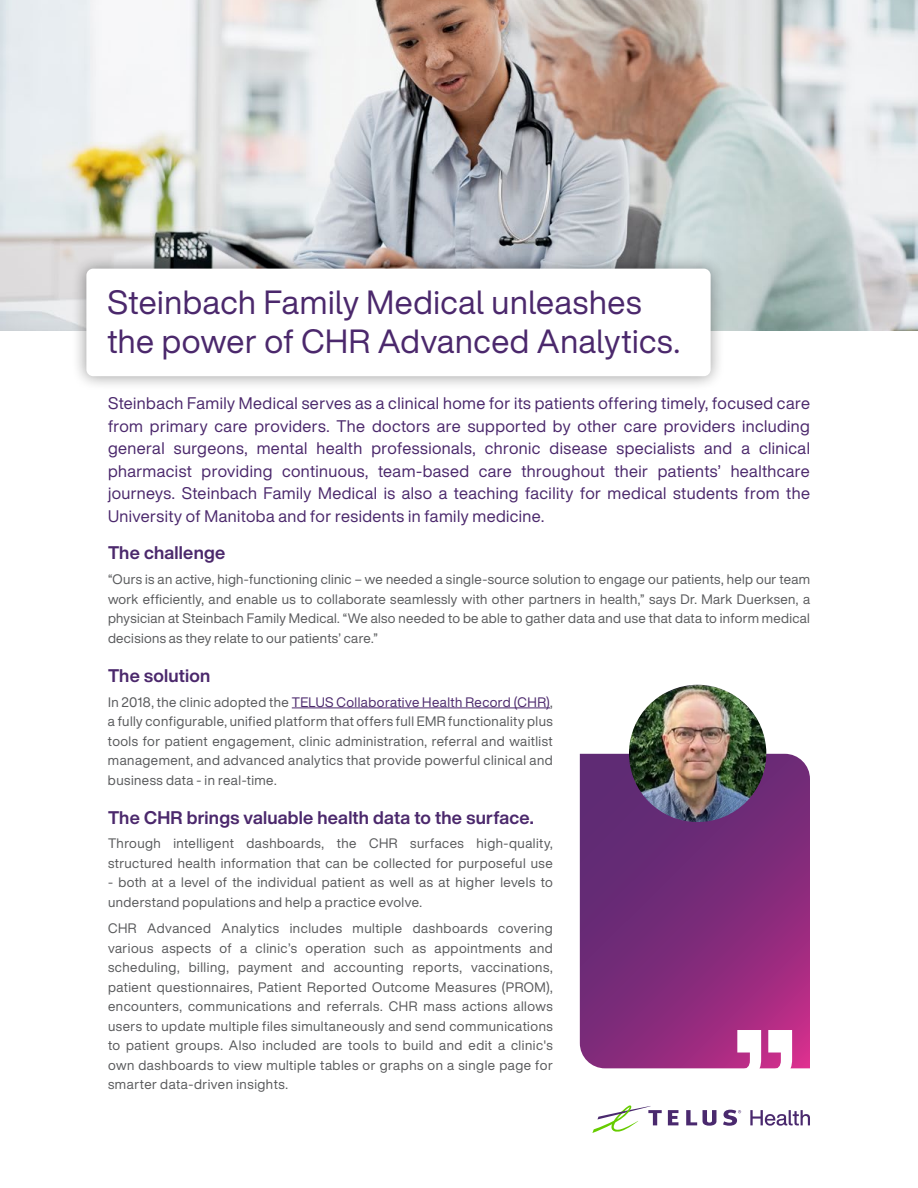
<style>
.page{position:relative;width:918px;height:1188px;background:#fff}
.page>*{position:absolute;margin:0;border:0;box-sizing:border-box;transform-origin:0 0}
.t1{font:33px/39.6px "H Nfor TELUS Display";letter-spacing:.015em;color:#4b286c}
.t2{font:18px "H Nfor TELUS Display Bd";letter-spacing:.01em;color:#4b286c}
.t3{font:16.5px/22.5px "H Nfor TELUS Display";letter-spacing:.025em;color:#4b286c;text-align:justify}
.t4{font:13.5px/19.5px "H Nfor TELUS Display";letter-spacing:.03em;color:#58595b;text-align:justify}
.s1{color:#4b286c}
</style>
<div class="page">
<img style="left:0;top:0;width:918px;height:330px">
<div style="left:72px;top:254px;width:654px;height:137px;background:#000;opacity:.4"></div>
<div style="left:86px;top:269px;width:625px;height:107px;background:#fff;border-radius:7px"></div>
<hr style="left:292px;top:708px;width:258px;height:1px;background:#4b286c">
<svg style="left:668px;top:1110px;width:10px;height:15px"></svg>
<svg style="left:686px;top:1110px;width:11px;height:15px"></svg>
<svg style="left:703px;top:1110px;width:13px;height:16px"></svg>
<svg style="left:592px;top:1105px;width:70px;height:28px"></svg>
<svg style="left:723px;top:1110px;width:18px;height:16px"></svg>
<svg style="left:750px;top:1110px;width:60px;height:16px"></svg>
<svg style="left:580px;top:754px;width:230px;height:314px;background:#7f2b7a"></svg>
<img style="left:629px;top:685px;width:137px;height:137px;border-radius:69px">
<svg style="left:737px;top:1030px;width:55px;height:39px"></svg>
<h1 class="t1" style="left:107px;top:282px;width:575px">Steinbach Family Medical unleashes the power of CHR Advanced Analytics.</h1>
<p class="t3" style="left:108px;top:392px;width:704px">Steinbach Family Medical serves as a clinical home for its patients offering timely, focused care from primary care providers. The doctors are supported by other care providers including general surgeons, mental health professionals, chronic disease specialists and a clinical pharmacist providing continuous, team-based care throughout their patients’ healthcare journeys. Steinbach Family Medical is also a teaching facility for medical students from the University of Manitoba and for residents in family medicine.</p>
<h2 class="t2" style="left:108px;top:541px;width:119px">The challenge</h2>
<p class="t4" style="left:108px;top:570px;width:704px">“Ours is an active, high-functioning clinic – we needed a single-source solution to engage our patients, help our team work efficiently, and enable us to collaborate seamlessly with other partners in health,” says Dr. Mark Duerksen, a physician at Steinbach Family Medical. “We also needed to be able to gather data and use that data to inform medical decisions as they relate to our patients’ care.”</p>
<h2 class="t2" style="left:108px;top:663px;width:104px">The solution</h2>
<p class="t4" style="left:108px;top:692px;width:446px">In 2018, the clinic adopted the <span class="s1">TELUS Collaborative Health Record (CHR)</span>, a fully configurable, unified platform that offers full EMR functionality plus tools for patient engagement, clinic administration, referral and waitlist management, and advanced analytics that provide powerful clinical and business data - in real-time.</p>
<h2 class="t2" style="left:108px;top:805px;width:427px">The CHR brings valuable health data to the surface.</h2>
<p class="t4" style="left:108px;top:834px;width:446px">Through intelligent dashboards, the CHR surfaces high-quality, structured health information that can be collected for purposeful use</p>
<p class="t4" style="left:108px;top:873px;width:446px">- both at a level of the individual patient as well as at higher levels to understand populations and help a practice evolve.</p>
<p class="t4" style="left:108px;top:919px;width:446px">CHR Advanced Analytics includes multiple dashboards covering various aspects of a clinic’s operation such as appointments and scheduling, billing, payment and accounting reports, vaccinations, patient questionnaires, Patient Reported Outcome Measures (PROM), encounters, communications and referrals. CHR mass actions allows users to update multiple files simultaneously and send communications to patient groups. Also included are tools to build and edit a clinic's own dashboards to view multiple tables or graphs on a single page for smarter data-driven insights.</p>
</div>
